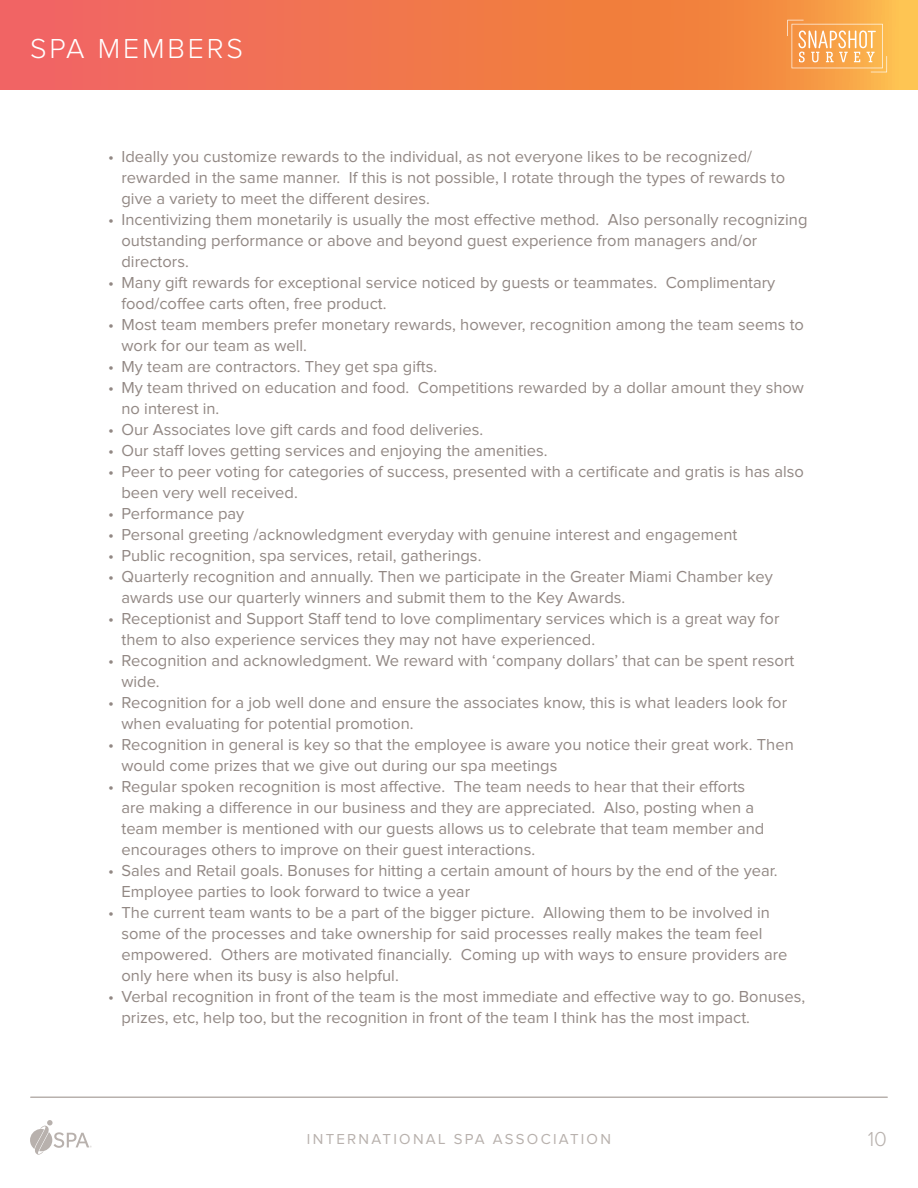
<style>
.page{position:relative;width:918px;height:1188px;background:#fff}
.page>*{position:absolute;margin:0;border:0;box-sizing:border-box;transform-origin:0 0}
.t1{font:300 28.5px "Proxima Nova";letter-spacing:.1em;color:#fff}
.t2{font:300 21px "Proxima Nova";color:#b8b1ad}
.t3{font:16.5px/21px "Proxima Nova";color:#928884}
.t4{font:15px "Proxima Nova";letter-spacing:.15em;color:#b8b1ad}
</style>
<div class="page">
<svg style="left:30px;top:1120px;width:62px;height:35px"></svg>
<svg style="left:0;top:0;width:918px;height:90px;background:#f27a4d"></svg>
<svg style="left:787px;top:20px;width:100px;height:52px;background:#f8b265"></svg>
<hr style="left:31px;top:1096px;width:856px;height:2px;background:#b8b1ad">
<h1 class="t1" style="left:30px;top:35px;width:215px">SPA MEMBERS</h1>
<p class="t3" style="left:122px;top:146px;width:665px;text-indent:-14px">• Ideally you customize rewards to the individual, as not everyone likes to be recognized/ rewarded in the same manner. If this is not possible, I rotate through the types of rewards to give a variety to meet the different desires.</p>
<p class="t3" style="left:122px;top:209px;width:688px;text-indent:-14px">• Incentivizing them monetarily is usually the most effective method. Also personally recognizing outstanding performance or above and beyond guest experience from managers and/or directors.</p>
<p class="t3" style="left:122px;top:272px;width:655px;text-indent:-14px">• Many gift rewards for exceptional service noticed by guests or teammates. Complimentary food/coffee carts often, free product.</p>
<p class="t3" style="left:122px;top:314px;width:684px;text-indent:-14px">• Most team members prefer monetary rewards, however, recognition among the team seems to work for our team as well.</p>
<p class="t3" style="left:108px;top:356px;width:331px">• My team are contractors. They get spa gifts.</p>
<p class="t3" style="left:122px;top:377px;width:684px;text-indent:-14px">• My team thrived on education and food. Competitions rewarded by a dollar amount they show no interest in.</p>
<p class="t3" style="left:108px;top:419px;width:377px">• Our Associates love gift cards and food deliveries.</p>
<p class="t3" style="left:108px;top:440px;width:441px">• Our staff loves getting services and enjoying the amenities.</p>
<p class="t3" style="left:122px;top:461px;width:684px;text-indent:-14px">• Peer to peer voting for categories of success, presented with a certificate and gratis is has also been very well received.</p>
<p class="t3" style="left:108px;top:503px;width:138px">• Performance pay</p>
<p class="t3" style="left:108px;top:524px;width:631px">• Personal greeting /acknowledgment everyday with genuine interest and engagement</p>
<p class="t3" style="left:108px;top:545px;width:375px">• Public recognition, spa services, retail, gatherings.</p>
<p class="t3" style="left:122px;top:566px;width:653px;text-indent:-14px">• Quarterly recognition and annually. Then we participate in the Greater Miami Chamber key awards use our quarterly winners and submit them to the Key Awards.</p>
<p class="t3" style="left:122px;top:608px;width:660px;text-indent:-14px">• Receptionist and Support Staff tend to love complimentary services which is a great way for them to also experience services they may not have experienced.</p>
<p class="t3" style="left:122px;top:650px;width:674px;text-indent:-14px">• Recognition and acknowledgment. We reward with ‘company dollars’ that can be spent resort wide.</p>
<p class="t3" style="left:122px;top:692px;width:667px;text-indent:-14px">• Recognition for a job well done and ensure the associates know, this is what leaders look for when evaluating for potential promotion.</p>
<p class="t3" style="left:122px;top:734px;width:674px;text-indent:-14px">• Recognition in general is key so that the employee is aware you notice their great work. Then would come prizes that we give out during our spa meetings</p>
<p class="t3" style="left:122px;top:776px;width:644px;text-indent:-14px">• Regular spoken recognition is most affective. The team needs to hear that their efforts are making a difference in our business and they are appreciated. Also, posting when a team member is mentioned with our guests allows us to celebrate that team member and encourages others to improve on their guest interactions.</p>
<p class="t3" style="left:122px;top:860px;width:658px;text-indent:-14px">• Sales and Retail goals. Bonuses for hitting a certain amount of hours by the end of the year.<br>Employee parties to look forward to twice a year</p>
<p class="t3" style="left:122px;top:902px;width:668px;text-indent:-14px">• The current team wants to be a part of the bigger picture. Allowing them to be involved in some of the processes and take ownership for said processes really makes the team feel empowered. Others are motivated financially. Coming up with ways to ensure providers are only here when its busy is also helpful.</p>
<p class="t3" style="left:122px;top:986px;width:685px;text-indent:-14px">• Verbal recognition in front of the team is the most immediate and effective way to go. Bonuses, prizes, etc, help too, but the recognition in front of the team I think has the most impact.</p>
<p class="t4" style="left:307px;top:1132px;width:306px">INTERNATIONAL SPA ASSOCIATION</p>
<p class="t2" style="left:868px;top:1129px;width:21px">10</p>
</div>
